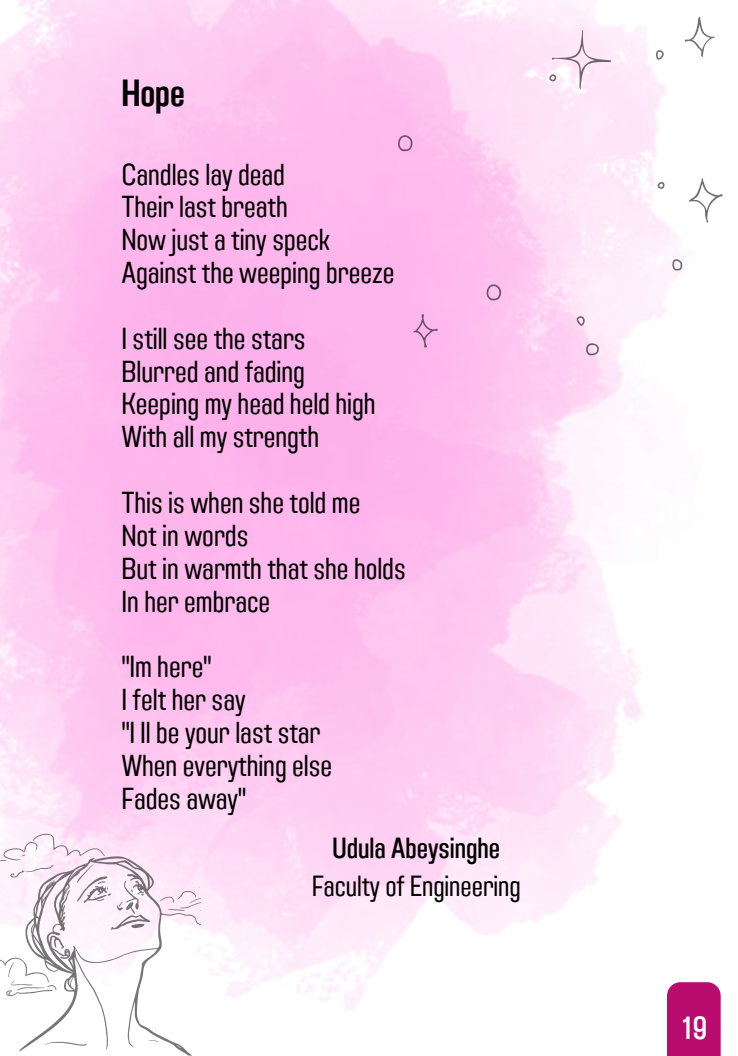
<style>
.page{position:relative;width:738px;height:1056px;background:#fff}
.page>*{position:absolute;margin:0;border:0;box-sizing:border-box;transform-origin:0 0}
.t1{font:38px "Adirek Sans 600";color:#000}
.t2{font:32px "Adirek Sans 500";color:#fff}
.t3{font:30.4px/32.8px "Adirek Sans 400";color:#000}
.t4{font:29.2px "Adirek Sans 400";color:#000}
.t5{font:29.2px "Adirek Sans 500";color:#000}
</style>
<div class="page">
<svg style="left:0;top:834px;width:201px;height:222px"></svg>
<svg style="left:586px;top:343px;width:13px;height:12px"></svg>
<svg style="left:576px;top:316px;width:9px;height:10px"></svg>
<svg style="left:656px;top:50px;width:8px;height:10px"></svg>
<svg style="left:688px;top:178px;width:35px;height:45px"></svg>
<svg style="left:672px;top:259px;width:11px;height:12px"></svg>
<svg style="left:413px;top:314px;width:25px;height:34px"></svg>
<svg style="left:658px;top:182px;width:7px;height:7px"></svg>
<svg style="left:486px;top:284px;width:15px;height:16px"></svg>
<svg style="left:397px;top:135px;width:16px;height:16px"></svg>
<svg style="left:549px;top:30px;width:62px;height:60px;background:#f3e0ef"></svg>
<svg style="left:685px;top:16px;width:30px;height:41px"></svg>
<div style="left:667px;top:982px;width:54px;height:74px;background:#ba0b6f"></div>
<p class="t1" style="left:122px;top:71px;width:64px">Hope</p>
<p class="t3" style="left:122px;top:158px;width:274px">Candles lay dead<br>Their last breath<br>Now just a tiny speck<br>Against the weeping breeze</p>
<p class="t3" style="left:122px;top:322px;width:255px">I still see the stars<br>Blurred and fading<br>Keeping my head held high<br>With all my strength</p>
<p class="t3" style="left:122px;top:486px;width:285px">This is when she told me<br>Not in words<br>But in warmth that she holds<br>In her embrace</p>
<p class="t3" style="left:122px;top:650px;width:212px">"Im here"<br>I felt her say<br>"I Il be your last star<br>When everything else<br>Fades away"</p>
<p class="t5" style="left:333px;top:830px;width:169px">Udula Abeysinghe</p>
<p class="t4" style="left:312px;top:869px;width:210px">Faculty of Engineering</p>
<p class="t2" style="left:683px;top:1009px;width:26px">19</p>
</div>
